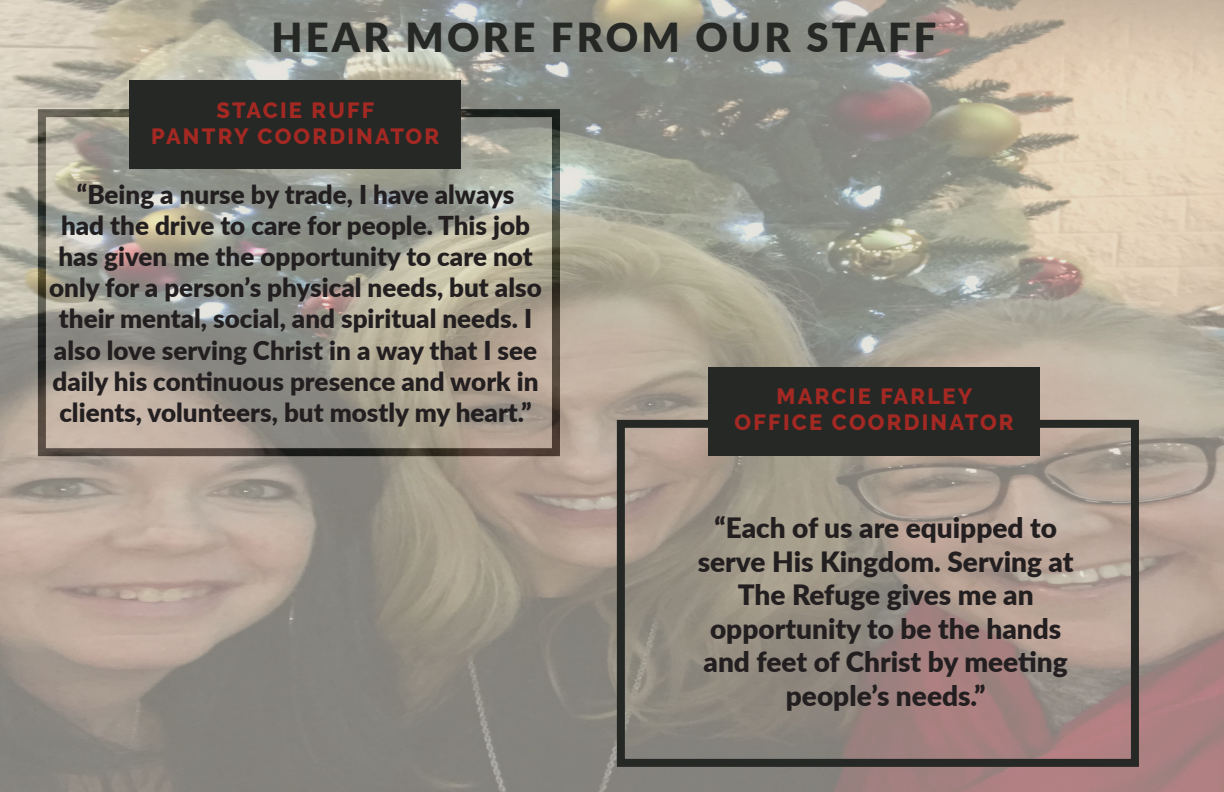
<style>
.page{position:relative;width:1224px;height:792px;background:#fff}
.page>*{position:absolute;margin:0;border:0;box-sizing:border-box;transform-origin:0 0}
.Subhead_-_Align_Cent{font:900 40px "Lato";letter-spacing:.08em;color:#262825}
.t1{font:900 28px/33.6px "Lato";color:#231f20;text-align:center}
.t2{font:900 26px/31.2px "Lato";color:#231f20;text-align:center}
.Header_-_Align_Cente{font:800 22px "Raleway";letter-spacing:.1em;color:#a42923}
</style>
<div class="page">
<img style="left:0;top:0;width:1224px;height:792px">
<div style="left:130px;top:80px;width:331px;height:89px;background:#262825"></div>
<svg style="left:613px;top:416px;width:530px;height:355px;background:#9a8c82"></svg>
<div style="left:709px;top:367px;width:331px;height:88px;background:#262825"></div>
<p class="Subhead_-_Align_Cent" style="left:272px;top:7px;width:667px">HEAR MORE FROM OUR STAFF</p>
<p class="Header_-_Align_Cente" style="left:216px;top:97px;width:159px">STACIE RUFF</p>
<p class="Header_-_Align_Cente" style="left:151px;top:123px;width:290px">PANTRY COORDINATOR</p>
<p class="t2" style="left:49px;top:177px;width:494px">“Being a nurse by trade, I have always<br>had the drive to care for people. This job has given me the opportunity to care not only for a person’s physical needs, but also their mental, social, and spiritual needs. I also love serving Christ in a way that I see daily his continuous presence and work in clients, volunteers, but mostly my heart.”</p>
<p class="Header_-_Align_Cente" style="left:777px;top:384px;width:197px">MARCIE FARLEY</p>
<p class="Header_-_Align_Cente" style="left:735px;top:410px;width:281px">OFFICE COORDINATOR</p>
<p class="t1" style="left:698px;top:510px;width:378px">“Each of us are equipped to serve His Kingdom. Serving at<br>The Refuge gives me an</p>
<p class="t1" style="left:704px;top:610px;width:366px;text-align:left">opportunity to be the hands and feet of Christ by meeting</p>
<p class="t1" style="left:786px;top:678px;width:201px">people’s needs.”</p>
</div>
